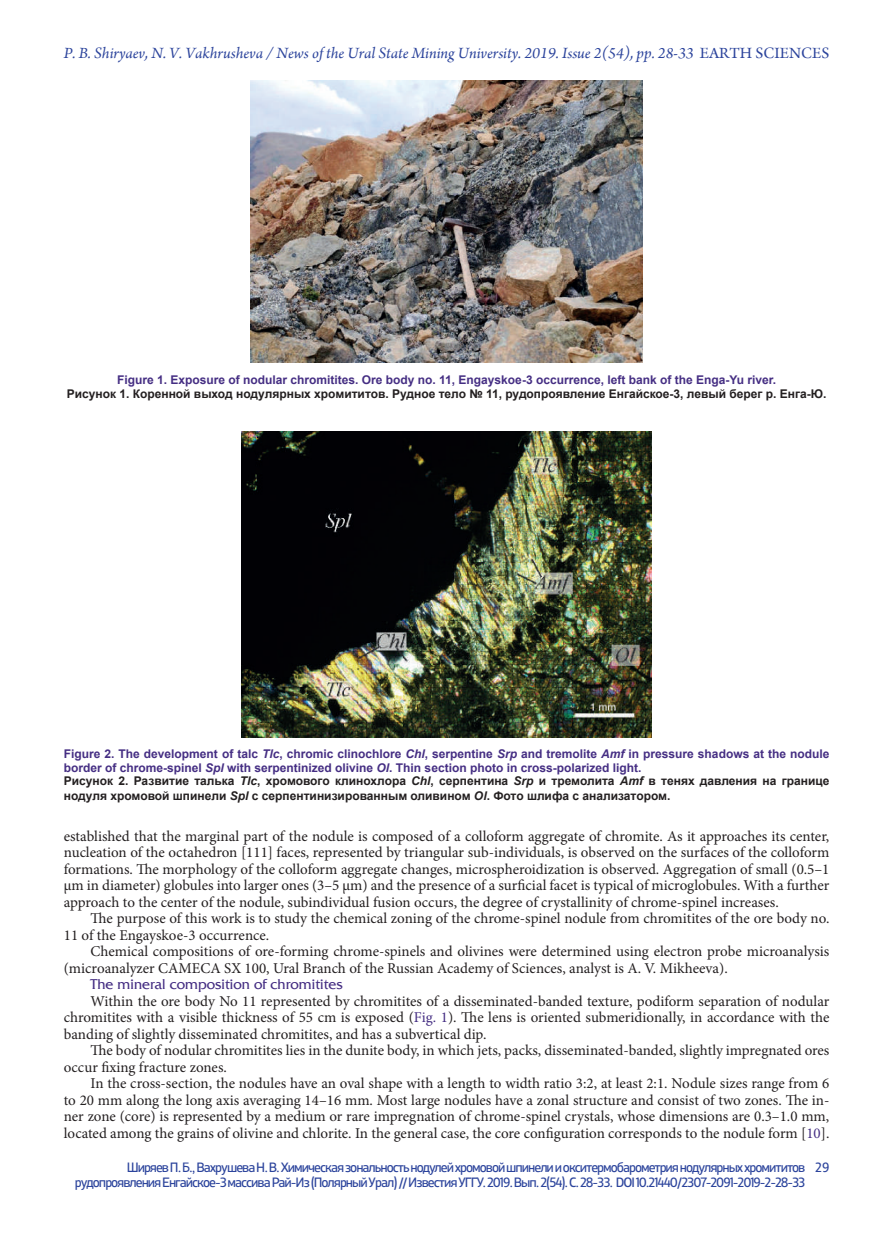
<style>
.page{position:relative;width:872px;height:1234px;background:#fff}
.page>*{position:absolute;margin:0;border:0;box-sizing:border-box;transform-origin:0 0}
.t1{font:italic 16.5px "Arno Pro";color:#2c449c}
.t2{font:15px/16.5px "Minion Pro";color:#231f20;text-align:justify}
.t3{font:15px "AG Friquer";color:#452e83}
.t4{font:13.5px/15px "XXII Centar";letter-spacing:-.075em;color:#2c449c;text-align:right}
.t5{font:700 12px/13.8px "Arial";color:#452e83}
.t6{font:700 12px "Arial";color:#231f20}
.s1{font-style:normal}
.s2{font-style:italic}
.s3{color:#231f20}
.s4{font-style:italic;color:#231f20}
.s5{color:#452e83}
</style>
<div class="page">
<img style="left:251px;top:81px;width:391px;height:281px">
<img style="left:241px;top:431px;width:411px;height:306px">
<p class="t1" style="left:64px;top:44px;width:767px">P. B. Shiryaev, N. V. Vakhrusheva / News of the Ural State Mining University. 2019. Issue 2(54), pp. 28-33 <span class="s1">EARTH SCIENCES</span></p>
<p class="t5" style="left:117px;top:373px;width:660px">Figure 1. Exposure of nodular chromitites. Ore body no. 11, Engayskoe-3 occurrence, left bank of the Enga-Yu river.</p>
<p class="t6" style="left:67px;top:385px;width:761px">Рисунок 1. Коренной выход нодулярных хромититов. Рудное тело № 11, рудопроявление Енгайское-3, левый берег р. Енга-Ю.</p>
<p class="t5" style="left:64px;top:747px;width:767px">Figure 2. The development of talc <span class="s2">Tlc</span>, chromic clinochlore <span class="s2">Chl</span>, serpentine <span class="s2">Srp</span> and tremolite <span class="s2">Amf</span> in pressure shadows at the nodule border of chrome-spinel <span class="s2">Spl</span> with serpentinized olivine <span class="s2">Ol</span>. Thin section photo in cross-polarized light.<br><span class="s3">Рисунок 2. Развитие талька</span> <span class="s4">Tlc</span><span class="s3">, хромового клинохлора</span> <span class="s4">Chl</span><span class="s3">, серпентина</span> <span class="s4">Srp</span> <span class="s3">и тремолита</span> <span class="s4">Amf</span> <span class="s3">в тенях давления на границе нодуля хромовой шпинели</span> <span class="s4">Spl</span> <span class="s3">с серпентинизированным оливином</span> <span class="s4">Ol</span><span class="s3">. Фото шлифа с анализатором.</span></p>
<p class="t2" style="left:64px;top:827px;width:767px">established that the marginal part of the nodule is composed of a colloform aggregate of chromite. As it approaches its center, nucleation of the octahedron [111] faces, represented by triangular sub-individuals, is observed on the surfaces of the colloform formations. The morphology of the colloform aggregate changes, microspheroidization is observed. Aggregation of small (0.5–1 μm in diameter) globules into larger ones (3–5 μm) and the presence of a surficial facet is typical of microglobules. With a further approach to the center of the nodule, subindividual fusion occurs, the degree of crystallinity of chrome-spinel increases.</p>
<p class="t2" style="left:64px;top:910px;width:767px;text-indent:27px">The purpose of this work is to study the chemical zoning of the chrome-spinel nodule from chromitites of the ore body no.<br>11 of the Engayskoe-3 occurrence.</p>
<p class="t2" style="left:64px;top:943px;width:767px;text-indent:27px">Chemical compositions of ore-forming chrome-spinels and olivines were determined using electron probe microanalysis (microanalyzer CAMECA SX 100, Ural Branch of the Russian Academy of Sciences, analyst is A. V. Mikheeva).</p>
<p class="t3" style="left:91px;top:976px;width:253px">The mineral composition of chromitites</p>
<p class="t2" style="left:64px;top:992px;width:767px;text-indent:27px">Within the ore body No 11 represented by chromitites of a disseminated-banded texture, podiform separation of nodular chromitites with a visible thickness of 55 cm is exposed (<span class="s5">Fig. 1</span>). The lens is oriented submeridionally, in accordance with the banding of slightly disseminated chromitites, and has a subvertical dip.</p>
<p class="t2" style="left:64px;top:1042px;width:767px;text-indent:27px">The body of nodular chromitites lies in the dunite body, in which jets, packs, disseminated-banded, slightly impregnated ores occur fixing fracture zones.</p>
<p class="t2" style="left:64px;top:1075px;width:767px;text-indent:27px">In the cross-section, the nodules have an oval shape with a length to width ratio 3:2, at least 2:1. Nodule sizes range from 6 to 20 mm along the long axis averaging 14–16 mm. Most large nodules have a zonal structure and consist of two zones. The in&shy;ner zone (core) is represented by a medium or rare impregnation of chrome-spinel crystals, whose dimensions are 0.3–1.0 mm, located among the grains of olivine and chlorite. In the general case, the core configuration corresponds to the nodule form [<span class="s5">10</span>].</p>
<p class="t4" style="left:75px;top:1159px;width:732px">Ширяев П. Б., Вахрушева Н. В. Химическая зональность нодулей хромовой шпинели и окситермобарометрия нодулярных хромититов рудопроявления Енгайское-3 массива Рай-Из (Полярный Урал) // Известия УГГУ. 2019. Вып. 2(54). С. 28-33. DOI 10.21440/2307-2091-2019-2-28-33</p>
<p class="t4" style="left:815px;top:1159px;width:16px">29</p>
</div>
